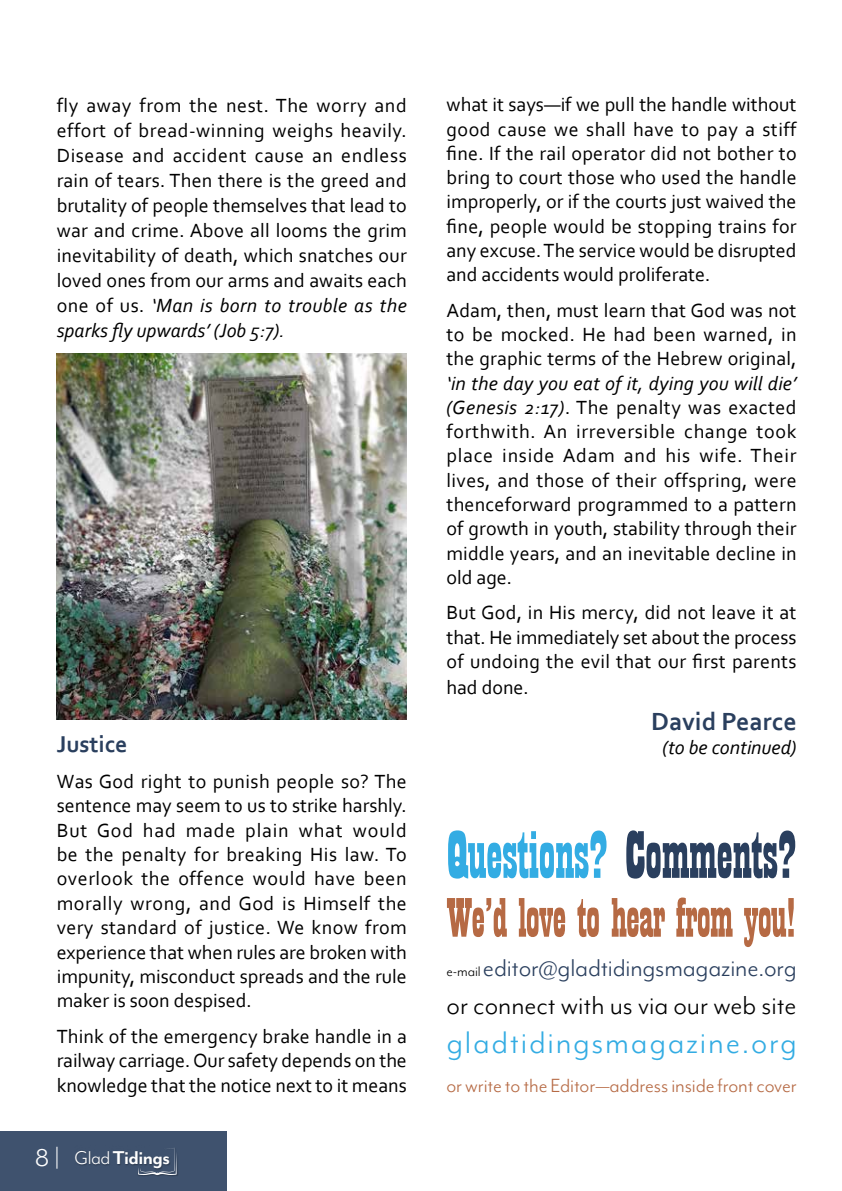
<style>
.page{position:relative;width:842px;height:1191px;background:#fff}
.page>*{position:absolute;margin:0;border:0;box-sizing:border-box;transform-origin:0 0}
.t1{font:70px "Playbill";letter-spacing:-.01em;color:#33ace3}
.t2{font:58px "Playbill";letter-spacing:-.015em;color:#b66a44}
.t3{font:36px "Mr Eaves Mod OT";letter-spacing:.05em;color:#33ace3}
.t4{font:30px "Mr Eaves Mod OT";color:#000}
.t5{font:28px "Mr Eaves Mod OT";letter-spacing:-.005em;color:#2a3f5e}
.t6{font:700 26px "Corbel";color:#2a3f5e}
.t7{font:700 24px "Corbel";color:#2a3f5e}
.t8{font:22px "Mr Eaves Mod OT";letter-spacing:-.005em;color:#b66a44}
.t9{font:700 21.4px "Mr Eaves Mod OT";letter-spacing:-.025em;color:#fff}
.t10{font:20px/24.2px "Corbel";color:#000;text-align:justify}
.t11{font:italic 20px "Corbel";color:#000}
.s1{font-style:italic}
.s2{color:#2a3f5e}
.s3{font-size:16px;color:#000}
.s4{font-weight:400;font-size:28px}
.s5{font-weight:400}
</style>
<div class="page">
<img style="left:57px;top:353px;width:350px;height:366px">
<div style="left:0;top:1131px;width:227px;height:60px;background:#3f526e"></div>
<img style="left:138px;top:1161px;width:40px;height:15px">
<svg style="left:138px;top:1148px;width:39px;height:27px"></svg>
<img style="left:75px;top:1148px;width:97px;height:24px">
<p class="t10" style="left:57px;top:92px;width:352px;line-height:25px">fly away from the nest. The worry and effort of bread-winning weighs heavily.<br>Disease and accident cause an endless rain of tears. Then there is the greed and brutality of people themselves that lead to war and crime. Above all looms the grim inevitability of death, which snatches our loved ones from our arms and awaits each one of us. <span class="s1">‘Man is born to trouble as the sparks fly upwards’ (Job 5:7).</span></p>
<p class="t10" style="left:446px;top:92px;width:352px">what it says—if we pull the handle without good cause we shall have to pay a stiff fine. If the rail operator did not bother to bring to court those who used the handle improperly, or if the courts just waived the fine, people would be stopping trains for any excuse. The service would be disrupted and accidents would proliferate.</p>
<p class="t10" style="left:446px;top:297px;width:352px">Adam, then, must learn that God was not to be mocked. He had been warned, in the graphic terms of the Hebrew original,</p>
<p class="t10" style="left:446px;top:370px;width:352px"><span class="s1">‘in the day you eat of it, dying you will die’ (Genesis 2:17)</span>. The penalty was exacted forthwith. An irreversible change took place inside Adam and his wife. Their lives, and those of their offspring, were thenceforward programmed to a pattern of growth in youth, stability through their middle years, and an inevitable decline in old age.</p>
<p class="t10" style="left:446px;top:600px;width:352px">But God, in His mercy, did not leave it at that. He immediately set about the process of undoing the evil that our first parents</p>
<p class="t10" style="left:446px;top:675px;width:84px">had done.</p>
<h3 class="t6" style="left:651px;top:705px;width:147px">David Pearce</h3>
<p class="t7" style="left:57px;top:729px;width:72px">Justice</p>
<p class="t11" style="left:662px;top:735px;width:136px">(to be continued)</p>
<p class="t10" style="left:57px;top:768px;width:352px">Was God right to punish people so? The sentence may seem to us to strike harshly.<br>But God had made plain what would be the penalty for breaking His law. To overlook the offence would have been morally wrong, and God is Himself the very standard of justice. We know from experience that when rules are broken with impunity, misconduct spreads and the rule maker is soon despised.</p>
<p class="t10" style="left:57px;top:1023px;width:352px">Think of the emergency brake handle in a railway carriage. Our safety depends on the knowledge that the notice next to it means</p>
<h1 class="t1" style="left:446px;top:820px;width:352px">Questions? <span class="s2">Comments?</span></h1>
<h2 class="t2" style="left:446px;top:888px;width:351px">We’d love to hear from you!</h2>
<h3 class="t5" style="left:446px;top:951px;width:352px"><span class="s3">e-mail</span>editor@gladtidingsmagazine.org</h3>
<h3 class="t4" style="left:446px;top:989px;width:352px">or connect with us via our web site</h3>
<h3 class="t3" style="left:446px;top:1022px;width:352px">gladtidingsmagazine.org</h3>
<p class="t8" style="left:446px;top:1073px;width:352px">or write to the Editor—address inside front cover</p>
<p class="t9" style="left:35px;top:1146px;width:137px"><span class="s4">8 |</span> <span class="s5">Glad</span> Tidings</p>
</div>
